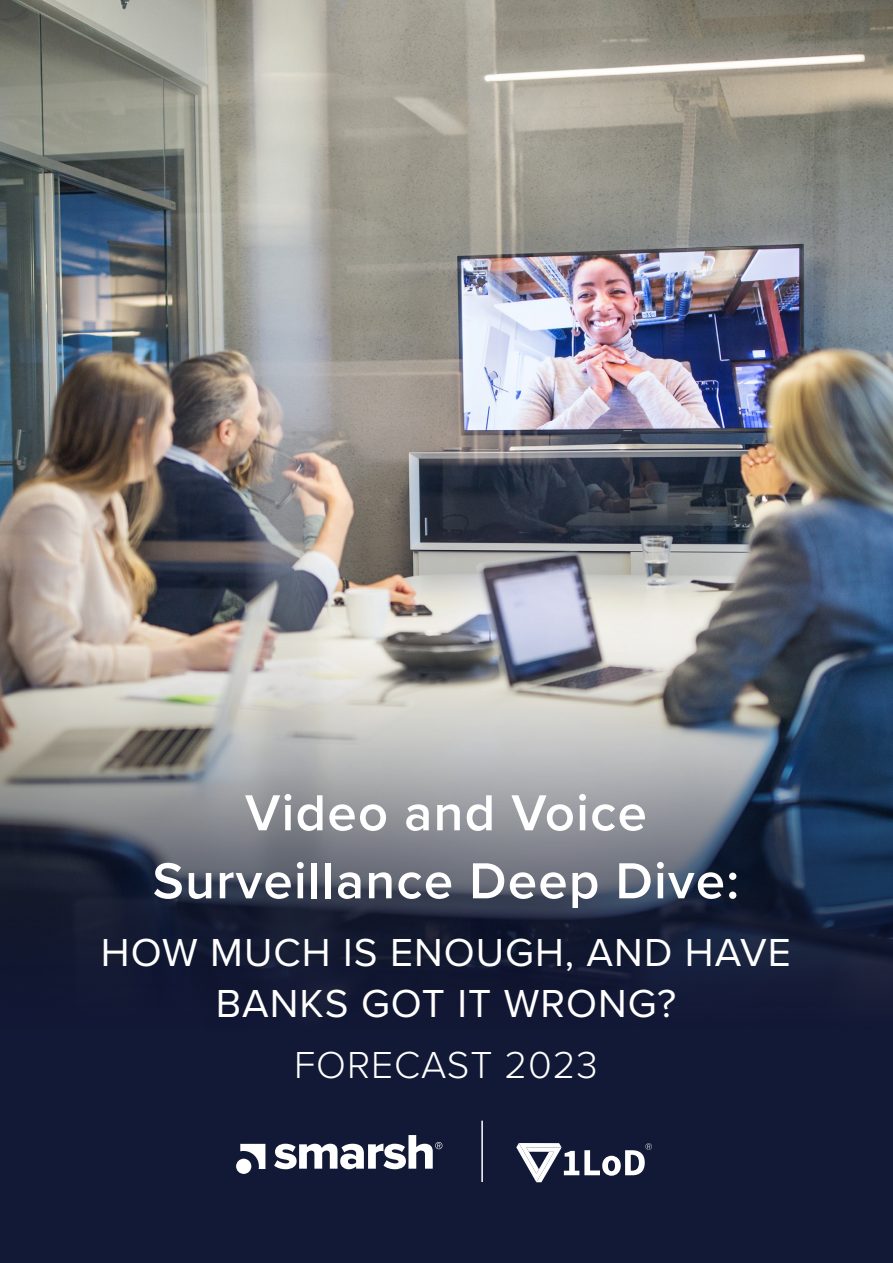
<style>
.page{position:relative;width:893px;height:1263px;background:#fff}
.page>*{position:absolute;margin:0;border:0;box-sizing:border-box;transform-origin:0 0}
.t1{font:600 52.5px/67.9px "Proxima Nova";letter-spacing:.025em;color:#fff;text-align:center}
.t2{font:40.5px/51px "Proxima Nova";letter-spacing:.025em;color:#fff;text-align:center}
.t3{font:300 39px "Proxima Nova";letter-spacing:.025em;color:#fff}
</style>
<div class="page">
<img style="left:0;top:0;width:893px;height:435px">
<img style="left:0;top:435px;width:893px;height:828px">
<svg style="left:516px;top:1143px;width:136px;height:39px"></svg>
<hr style="left:481px;top:1121px;width:2px;height:61px;background:#fff">
<svg style="left:274px;top:1135px;width:168px;height:34px"></svg>
<svg style="left:240px;top:1144px;width:25px;height:25px"></svg>
<div style="left:236px;top:1159px;width:15px;height:15px;background:#fff;border-radius:50%"></div>
<p class="t1" style="left:153px;top:777px;width:588px">Video and Voice<br>Surveillance Deep Dive:</p>
<p class="t2" style="left:101px;top:925px;width:691px">HOW MUCH IS ENOUGH, AND HAVE<br>BANKS GOT IT WRONG?</p>
<p class="t3" style="left:294px;top:1035px;width:305px">FORECAST 2023</p>
</div>
